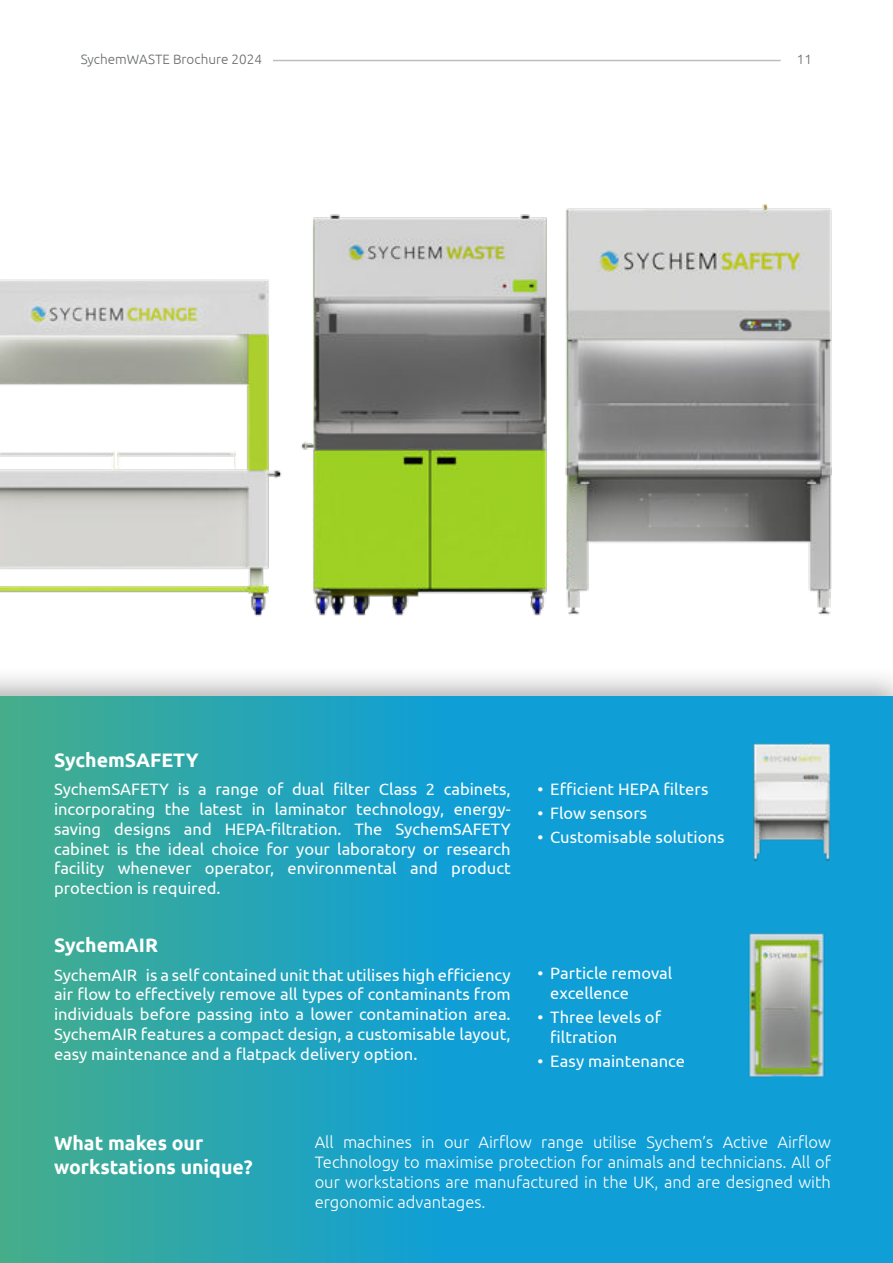
<style>
.page{position:relative;width:893px;height:1263px;background:#fff}
.page>*{position:absolute;margin:0;border:0;box-sizing:border-box;transform-origin:0 0}
.t1{font:700 19.5px/23.4px "Ubuntu";color:#fff}
.t2{font:16.5px/19.8px "Ubuntu";color:#fff;text-align:justify}
.t3{font:300 16.5px/19.8px "Ubuntu";color:#fff;text-align:justify}
.t4{font:300 13.5px "Ubuntu";color:#66696b}
</style>
<div class="page">
<hr style="left:273px;top:60px;width:508px;height:1px;background:#7a7c7e">
<div style="left:0;top:665px;width:893px;height:598px;background:#231f20;opacity:.35"></div>
<svg style="left:0;top:697px;width:893px;height:566px;background:#1da2c1"></svg>
<img style="left:0;top:204px;width:832px;height:412px">
<img style="left:710px;top:739px;width:162px;height:126px">
<img style="left:732px;top:926px;width:109px;height:162px">
<p class="t4" style="left:81px;top:54px;width:183px">SychemWASTE Brochure 2024</p>
<p class="t4" style="left:797px;top:54px;width:17px">11</p>
<p class="t1" style="left:54px;top:749px;width:146px">SychemSAFETY</p>
<p class="t2" style="left:54px;top:779px;width:458px">SychemSAFETY is a range of dual filter Class 2 cabinets, incorporating the latest in laminator technology, energy&shy;saving designs and HEPA-filtration. The SychemSAFETY cabinet is the ideal choice for your laboratory or research facility whenever operator, environmental and product protection is required.</p>
<p class="t1" style="left:54px;top:935px;width:106px">SychemAIR</p>
<p class="t2" style="left:54px;top:964px;width:458px">SychemAIR is a self contained unit that utilises high efficiency air flow to effectively remove all types of contaminants from individuals before passing into a lower contamination area.<br>SychemAIR features a compact design, a customisable layout, easy maintenance and a flatpack delivery option.</p>
<p class="t2" style="left:537px;top:780px;width:173px">• Efficient HEPA filters</p>
<p class="t2" style="left:537px;top:804px;width:111px">• Flow sensors</p>
<p class="t2" style="left:537px;top:828px;width:189px">• Customisable solutions</p>
<p class="t2" style="left:550px;top:964px;width:124px;text-indent:-13px">• Particle removal excellence</p>
<p class="t2" style="left:550px;top:1008px;width:112px;text-indent:-13px">• Three levels of filtration</p>
<p class="t2" style="left:537px;top:1052px;width:149px">• Easy maintenance</p>
<p class="t1" style="left:54px;top:1131px;width:200px">What makes our workstations unique?</p>
<p class="t3" style="left:315px;top:1132px;width:518px">All machines in our Airflow range utilise Sychem’s Active Airflow Technology to maximise protection for animals and technicians. All of our workstations are manufactured in the UK, and are designed with ergonomic advantages.</p>
</div>
